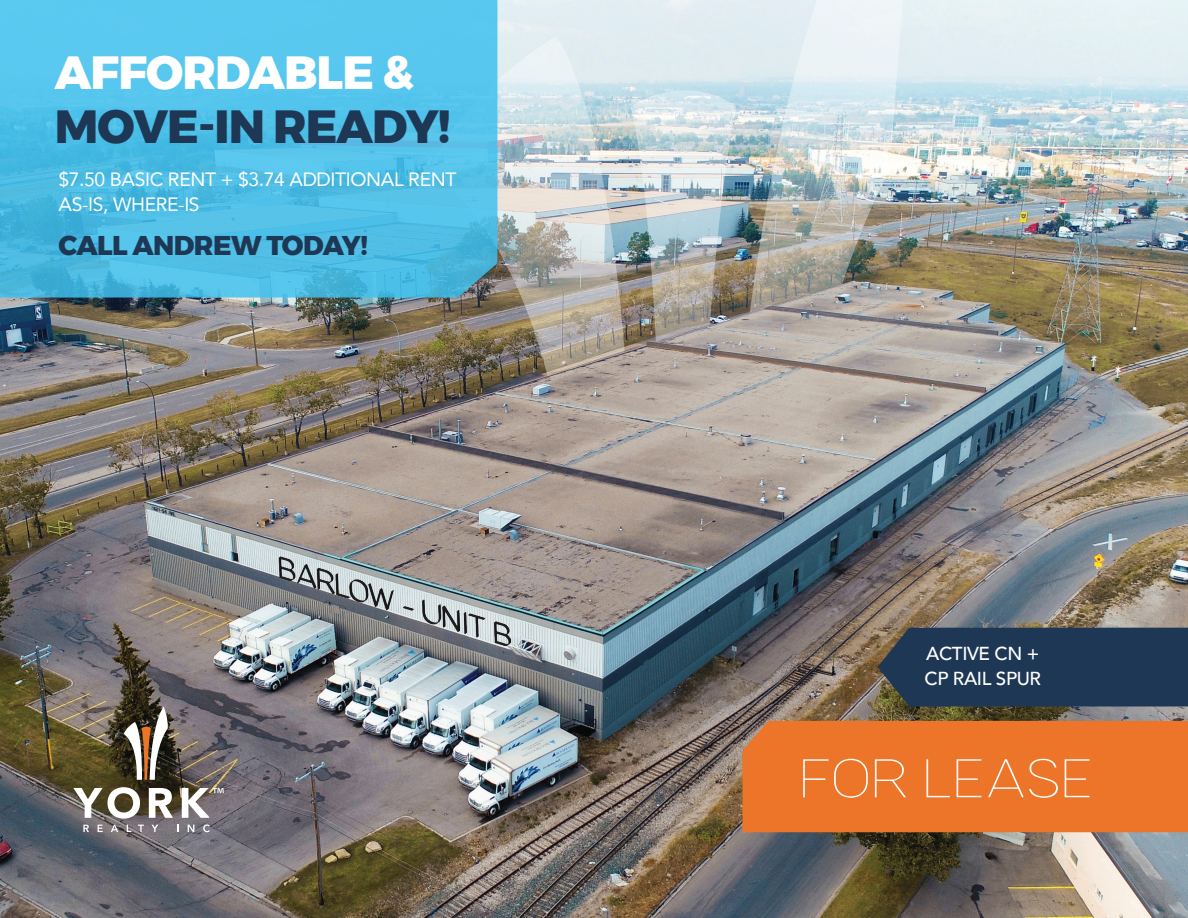
<style>
.page{position:relative;width:1188px;height:918px;background:#fff}
.page>*{position:absolute;margin:0;border:0;box-sizing:border-box;transform-origin:0 0}
.t1{font:300 54.3px "Brada Sans";color:#fff}
.t2{font:800 46.35px "Montserrat";letter-spacing:-.02em;color:#1e3754}
.t3{font:800 46.35px "Montserrat";letter-spacing:-.02em;color:#fff}
.t4{font:800 27.15px "Montserrat";letter-spacing:-.02em;color:#1e3754}
.t5{font:19.35px/25.5px "Avenir";letter-spacing:-.02em;color:#fff}
.t6{font:500 18.75px/25px "Avenir";letter-spacing:-.02em;color:#fff}
</style>
<div class="page">
<img style="left:0;top:0;width:1188px;height:918px">
<img style="left:429px;top:36px;width:209px;height:391px">
<img style="left:630px;top:75px;width:91px;height:352px">
<img style="left:721px;top:0;width:182px;height:427px">
<img style="left:279px;top:556px;width:231px;height:90px">
<div style="left:877px;top:628px;width:311px;height:79px;background:#1e3754"></div>
<svg style="left:0;top:0;width:497px;height:298px;fill:#55c3eb"></svg>
<svg style="left:124px;top:707px;width:44px;height:73px"></svg>
<svg style="left:83px;top:825px;width:6px;height:7px"></svg>
<svg style="left:98px;top:825px;width:5px;height:7px"></svg>
<svg style="left:111px;top:825px;width:7px;height:7px"></svg>
<svg style="left:127px;top:825px;width:4px;height:7px"></svg>
<svg style="left:138px;top:825px;width:6px;height:7px"></svg>
<svg style="left:151px;top:825px;width:7px;height:7px"></svg>
<svg style="left:188px;top:825px;width:6px;height:7px"></svg>
<svg style="left:203px;top:824px;width:7px;height:8px"></svg>
<svg style="left:73px;top:787px;width:67px;height:32px"></svg>
<svg style="left:149px;top:788px;width:24px;height:30px"></svg>
<svg style="left:182px;top:788px;width:42px;height:30px"></svg>
<div style="left:742px;top:721px;width:446px;height:111px;background:#ec7529"></div>
<h2 class="t3" style="left:55px;top:35px;width:361px">AFFORDABLE &amp;</h2>
<h2 class="t2" style="left:55px;top:89px;width:397px">MOVE-IN READY!</h2>
<p class="t5" style="left:59px;top:166px;width:399px">$7.50 BASIC RENT + $3.74 ADDITIONAL RENT<br>AS-IS, WHERE-IS</p>
<h3 class="t4" style="left:59px;top:224px;width:311px">CALL ANDREW TODAY!</h3>
<p class="t6" style="left:925px;top:640px;width:118px">ACTIVE CN +<br>CP RAIL SPUR</p>
<h1 class="t1" style="left:800px;top:737px;width:295px">FOR LEASE</h1>
</div>
